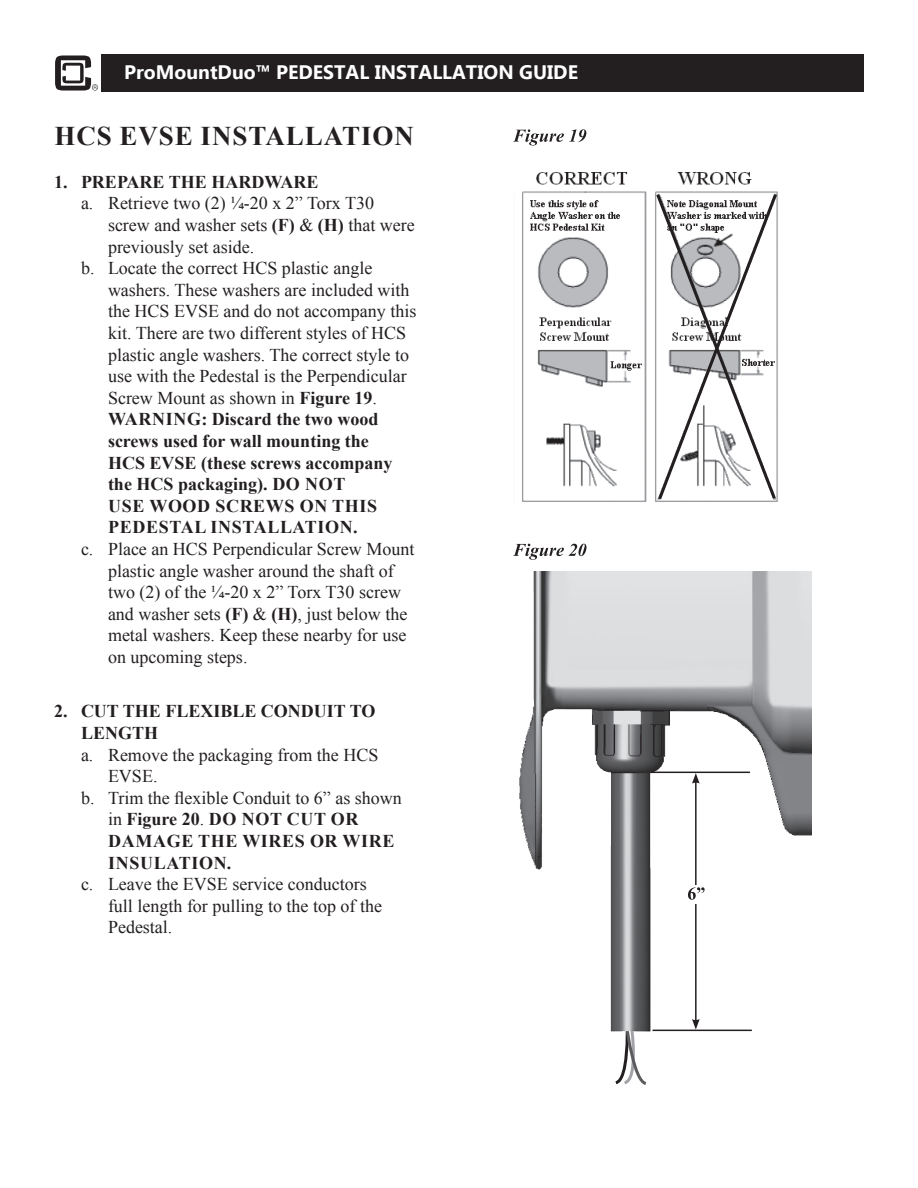
<style>
.page{position:relative;width:918px;height:1188px;background:#fff}
.page>*{position:absolute;margin:0;border:0;box-sizing:border-box;transform-origin:0 0}
.t1{font:700 27px "Times New Roman";letter-spacing:.035em;color:#231f20}
.t2{font:700 19.5px "Ebrima";color:#fff}
.t3{font:18px/21.6px "Times New Roman";color:#231f20}
.t4{font:700 18px/21.6px "Times New Roman";letter-spacing:.035em;color:#231f20}
.t5{font:700 18px/21.6px "Times New Roman";color:#231f20}
.s1{font-weight:700}
.s2{font-weight:400}
</style>
<div class="page">
<div style="left:101px;top:54px;width:763px;height:37px;background:#231f20"></div>
<svg style="left:55px;top:56px;width:43px;height:35px"></svg>
<img style="left:522px;top:172px;width:230px;height:330px">
<svg style="left:615px;top:1082px;width:32px;height:3px"></svg>
<img style="left:519px;top:571px;width:292px;height:511px">
<hr style="left:695px;top:781px;width:2px;height:240px;background:#231f20">
<svg style="left:692px;top:773px;width:8px;height:11px"></svg>
<svg style="left:692px;top:1019px;width:8px;height:11px"></svg>
<svg style="left:513px;top:544px;width:73px;height:16px"></svg>
<svg style="left:513px;top:129px;width:73px;height:17px"></svg>
<svg style="left:654px;top:191px;width:124px;height:311px"></svg>
<svg style="left:688px;top:885px;width:17px;height:18px"></svg>
<hr style="left:651px;top:772px;width:99px;height:1px;background:#231f20">
<hr style="left:653px;top:1030px;width:99px;height:1px;background:#231f20">
<p class="t2" style="left:124px;top:58px;width:455px">ProMountDuo™ PEDESTAL INSTALLATION GUIDE</p>
<p class="t1" style="left:54px;top:116px;width:361px">HCS EVSE INSTALLATION</p>
<p class="t5" style="left:54px;top:170px;width:266px">1. PREPARE THE HARDWARE</p>
<p class="t3" style="left:108px;top:192px;width:308px;text-indent:-27px">a. Retrieve two (2) 1/4-20 x 2” Torx T30 screw and washer sets <span class="s1">(F)</span> &amp; <span class="s1">(H)</span> that were previously set aside.</p>
<p class="t3" style="left:108px;top:257px;width:310px;text-indent:-27px">b. Locate the correct HCS plastic angle washers. These washers are included with the HCS EVSE and do not accompany this kit. There are two different styles of HCS plastic angle washers. The correct style to use with the Pedestal is the Perpendicular Screw Mount as shown in <span class="s1">Figure 19</span>.<br><span class="s1">WARNING: Discard the two wood screws used for wall mounting the<br>HCS EVSE (these screws accompany the HCS packaging). DO NOT<br>USE WOOD SCREWS ON THIS PEDESTAL INSTALLATION.</span></p>
<p class="t3" style="left:108px;top:538px;width:308px;text-indent:-27px">c. Place an HCS Perpendicular Screw Mount plastic angle washer around the shaft of two (2) of the 1/4-20 x 2” Torx T30 screw and washer sets <span class="s1">(F)</span> &amp; <span class="s1">(H)</span>, just below the metal washers. Keep these nearby for use on upcoming steps.</p>
<p class="t5" style="left:81px;top:700px;width:296px;text-indent:-27px">2. CUT THE FLEXIBLE CONDUIT TO<br>LENGTH</p>
<p class="t3" style="left:108px;top:743px;width:272px;text-indent:-27px">a. Remove the packaging from the HCS<br>EVSE.</p>
<p class="t4" style="left:108px;top:787px;width:295px;text-indent:-27px"><span class="s2">b. Trim the flexible Conduit to 6” as shown in</span> Figure 20<span class="s2">.</span> DO NOT CUT OR<br>DAMAGE THE WIRES OR WIRE<br>INSULATION.</p>
<p class="t3" style="left:108px;top:873px;width:275px;text-indent:-27px">c. Leave the EVSE service conductors full length for pulling to the top of the<br>Pedestal.</p>
</div>
